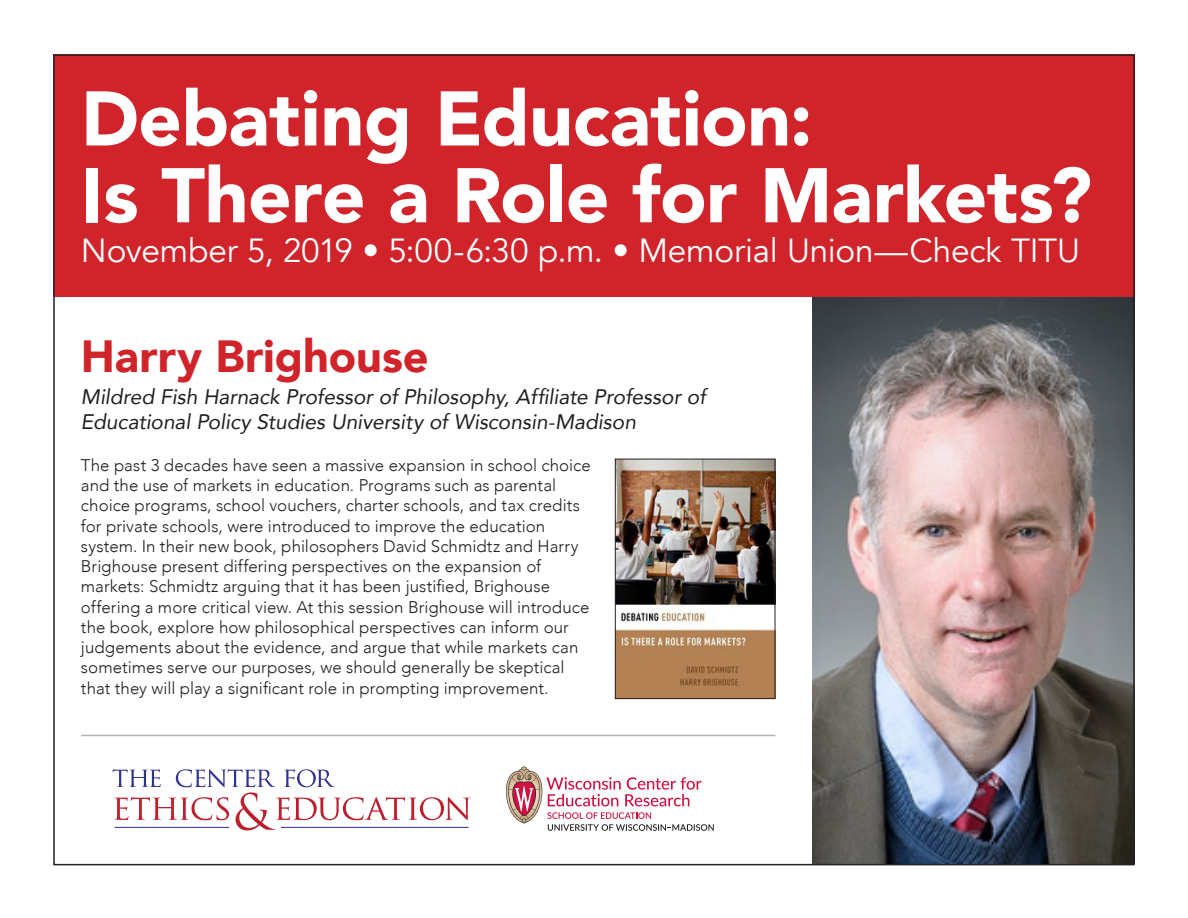
<style>
.page{position:relative;width:1188px;height:918px;background:#fff}
.page>*{position:absolute;margin:0;border:0;box-sizing:border-box;transform-origin:0 0}
.t1{font:900 76.5px/76.8px "Avenir";letter-spacing:-.005em;color:#fff}
.t2{font:900 45px "Avenir";color:#d1232a}
.t3{font:33.3px "Avenir";letter-spacing:-.005em;color:#fff}
.t4{font:italic 21px/24.6px "Avenir";letter-spacing:-.005em;color:#231f20}
.t5{font:300 16.8px/20.2px "Avenir";letter-spacing:.005em;color:#231f20}
</style>
<div class="page">
<img style="left:812px;top:297px;width:320px;height:565px">
<div style="left:53px;top:54px;width:1082px;height:243px;background:#d1232a"></div>
<svg style="left:506px;top:767px;width:208px;height:64px"></svg>
<img style="left:617px;top:461px;width:156px;height:236px">
<div style="left:615px;top:459px;width:160px;height:240px;border:1px solid #231f20"></div>
<hr style="left:81px;top:735px;width:694px;height:1px;background:#b2b3b7">
<svg style="left:112px;top:769px;width:358px;height:61px"></svg>
<hr style="left:115px;top:827px;width:114px;height:1px;background:#2e3092">
<hr style="left:281px;top:827px;width:188px;height:1px;background:#2e3092">
<p class="t1" style="left:81px;top:78px;width:1013px">Debating Education:<br>Is There a Role for Markets?</p>
<p class="t3" style="left:81px;top:231px;width:1001px">November 5, 2019 • 5:00-6:30 p.m. • Memorial Union—Check TITU</p>
<p class="t2" style="left:81px;top:318px;width:349px">Harry Brighouse</p>
<p class="t4" style="left:81px;top:385px;width:626px">Mildred Fish Harnack Professor of Philosophy, Affiliate Professor of<br>Educational Policy Studies University of Wisconsin-Madison</p>
<p class="t5" style="left:81px;top:455px;width:511px">The past 3 decades have seen a massive expansion in school choice and the use of markets in education. Programs such as parental choice programs, school vouchers, charter schools, and tax credits for private schools, were introduced to improve the education system. In their new book, philosophers David Schmidtz and Harry Brighouse present differing perspectives on the expansion of markets: Schmidtz arguing that it has been justified, Brighouse offering a more critical view. At this session Brighouse will introduce the book, explore how philosophical perspectives can inform our judgements about the evidence, and argue that while markets can sometimes serve our purposes, we should generally be skeptical that they will play a significant role in prompting improvement.</p>
</div>
